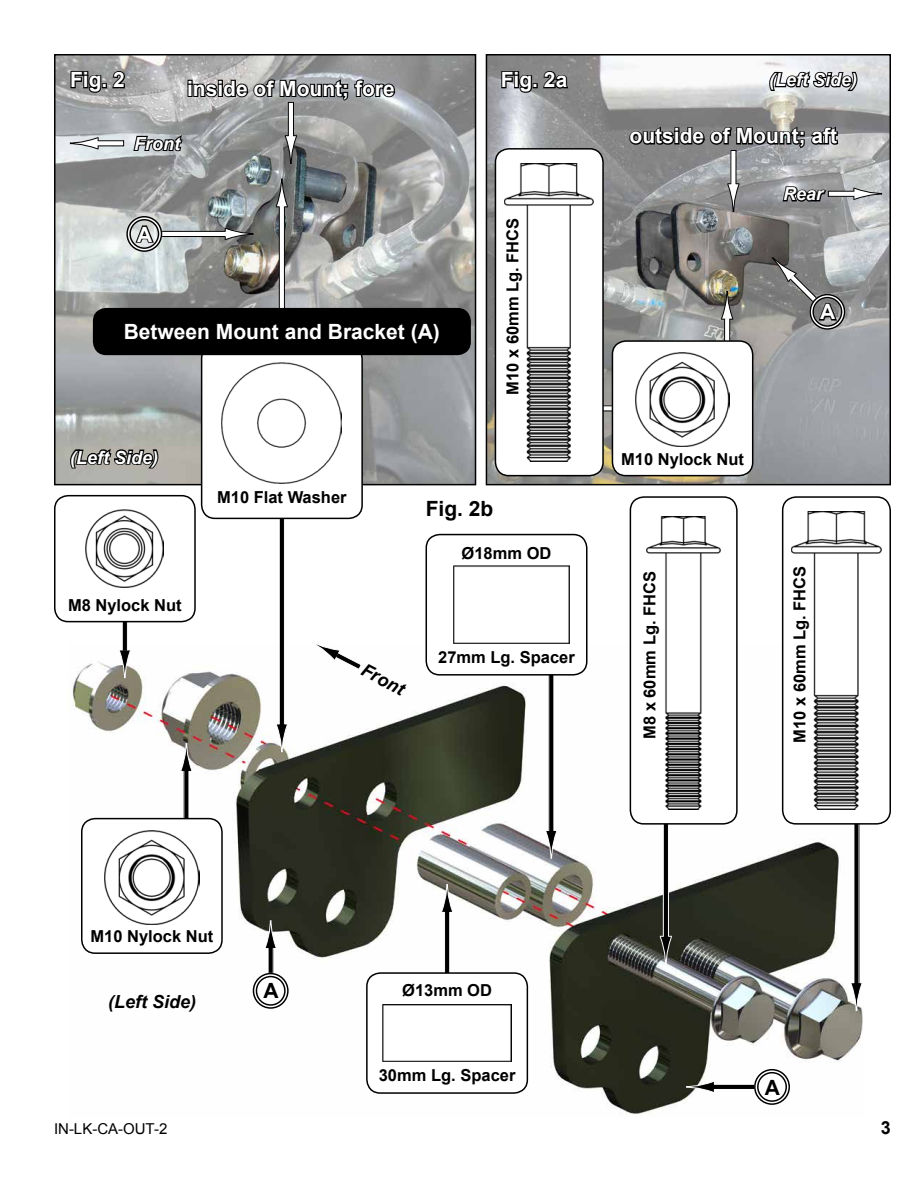
<style>
.page{position:relative;width:918px;height:1188px;background:#fff}
.page>*{position:absolute;margin:0;border:0;box-sizing:border-box;transform-origin:0 0}
.t1{font:700 21px "Arial";color:#fff}
.t2{font:700 21px "Arial";color:#000}
.t3{font:italic 700 18px "Arial";color:#fff}
.t4{font:italic 700 18px "Arial";color:#000}
.t5{font:700 18px "Arial";color:#000}
.t6{font:700 16.5px "Arial";color:#000}
.t7{font:15px "Arial";color:#000}
</style>
<div class="page">
<img style="left:71px;top:644px;width:792px;height:471px">
<div style="left:549px;top:642px;width:5px;height:189px;background:#000"></div>
<div style="left:548px;top:641px;width:6px;height:190px;border:1px solid #fff"></div>
<svg style="left:545px;top:830px;width:13px;height:29px"></svg>
<div style="left:854px;top:802px;width:5px;height:181px;background:#000"></div>
<svg style="left:850px;top:982px;width:13px;height:29px"></svg>
<div style="left:426px;top:535px;width:161px;height:140px;background:#fff;border-radius:14px"></div>
<div style="left:426px;top:534px;width:162px;height:142px;border:2px solid #000;border-radius:14px"></div>
<div style="left:445px;top:912px;width:5px;height:129px;background:#000"></div>
<div style="left:444px;top:912px;width:6px;height:129px;border:1px solid #fff"></div>
<svg style="left:441px;top:885px;width:13px;height:28px"></svg>
<div style="left:367px;top:973px;width:160px;height:120px;background:#fff;border-radius:14px"></div>
<div style="left:366px;top:972px;width:162px;height:122px;border:2px solid #000;border-radius:14px"></div>
<img style="left:382px;top:1005px;width:130px;height:56px">
<div style="left:184px;top:771px;width:5px;height:129px;background:#000"></div>
<svg style="left:180px;top:744px;width:13px;height:28px"></svg>
<div style="left:82px;top:819px;width:140px;height:134px;background:#fff;border-radius:14px"></div>
<div style="left:81px;top:818px;width:142px;height:136px;border:2px solid #000;border-radius:14px"></div>
<svg style="left:140px;top:924px;width:23px;height:1px"></svg>
<img style="left:105px;top:830px;width:94px;height:94px">
<div style="left:122px;top:517px;width:5px;height:133px;background:#000"></div>
<div style="left:122px;top:516px;width:6px;height:135px;border:1px solid #fff"></div>
<svg style="left:118px;top:649px;width:13px;height:29px"></svg>
<div style="left:55px;top:496px;width:140px;height:126px;background:#fff;border-radius:14px"></div>
<div style="left:54px;top:495px;width:142px;height:127px;border:2px solid #000;border-radius:14px"></div>
<svg style="left:114px;top:587px;width:20px;height:1px"></svg>
<img style="left:86px;top:510px;width:78px;height:77px">
<div style="left:783px;top:497px;width:107px;height:327px;background:#fff;border-radius:14px"></div>
<div style="left:782px;top:496px;width:109px;height:329px;border:2px solid #000;border-radius:14px"></div>
<img style="left:791px;top:512px;width:90px;height:297px">
<div style="left:663px;top:756px;width:5px;height:181px;background:#000"></div>
<div style="left:663px;top:755px;width:6px;height:182px;border:1px solid #fff"></div>
<svg style="left:659px;top:936px;width:13px;height:29px"></svg>
<svg style="left:107px;top:991px;width:91px;height:23px"></svg>
<svg style="left:312px;top:644px;width:100px;height:54px"></svg>
<div style="left:268px;top:948px;width:5px;height:29px;background:#000"></div>
<svg style="left:264px;top:921px;width:13px;height:28px"></svg>
<svg style="left:260px;top:980px;width:22px;height:21px"></svg>
<div style="left:253px;top:973px;width:36px;height:36px;border:4px solid #fff;border-radius:50%"></div>
<div style="left:253px;top:973px;width:36px;height:36px;border:1px solid #000;border-radius:50%"></div>
<div style="left:256px;top:976px;width:30px;height:30px;border:1px solid #000;border-radius:50%"></div>
<div style="left:714px;top:1084px;width:43px;height:5px;background:#000"></div>
<div style="left:714px;top:1084px;width:44px;height:6px;border:1px solid #fff"></div>
<svg style="left:686px;top:1080px;width:29px;height:14px"></svg>
<svg style="left:762px;top:1077px;width:21px;height:20px"></svg>
<div style="left:754px;top:1069px;width:36px;height:36px;border:4px solid #fff;border-radius:50%"></div>
<div style="left:754px;top:1069px;width:36px;height:36px;border:1px solid #000;border-radius:50%"></div>
<div style="left:757px;top:1072px;width:30px;height:30px;border:1px solid #000;border-radius:50%"></div>
<img style="left:57px;top:57px;width:416px;height:425px">
<div style="left:54px;top:54px;width:422px;height:431px;border:2px solid #000"></div>
<svg style="left:69px;top:69px;width:58px;height:25px"></svg>
<svg style="left:132px;top:133px;width:52px;height:21px"></svg>
<div style="left:98px;top:141px;width:26px;height:5px;background:#fff"></div>
<svg style="left:70px;top:137px;width:29px;height:13px"></svg>
<svg style="left:69px;top:446px;width:91px;height:24px"></svg>
<svg style="left:187px;top:65px;width:210px;height:37px"></svg>
<div style="left:288px;top:102px;width:5px;height:34px;background:#fff"></div>
<div style="left:288px;top:102px;width:6px;height:34px;border:1px solid #000"></div>
<svg style="left:284px;top:135px;width:14px;height:29px"></svg>
<div style="left:160px;top:231px;width:66px;height:6px;background:#fff"></div>
<div style="left:160px;top:231px;width:66px;height:6px;border:1px solid #000"></div>
<svg style="left:225px;top:227px;width:29px;height:14px"></svg>
<svg style="left:134px;top:224px;width:22px;height:20px"></svg>
<div style="left:126px;top:216px;width:36px;height:36px;border:4px solid #fff;border-radius:50%"></div>
<div style="left:126px;top:216px;width:36px;height:36px;border:1px solid #000;border-radius:50%"></div>
<div style="left:129px;top:219px;width:30px;height:30px;border:1px solid #000;border-radius:50%"></div>
<div style="left:279px;top:398px;width:5px;height:326px;background:#000"></div>
<div style="left:279px;top:398px;width:6px;height:327px;border:1px solid #fff"></div>
<svg style="left:275px;top:723px;width:13px;height:29px"></svg>
<div style="left:279px;top:206px;width:5px;height:118px;background:#fff"></div>
<div style="left:279px;top:206px;width:6px;height:118px;border:1px solid #000"></div>
<svg style="left:275px;top:179px;width:13px;height:29px"></svg>
<div style="left:202px;top:345px;width:160px;height:173px;background:#fff;border-radius:14px"></div>
<div style="left:201px;top:345px;width:162px;height:174px;border:2px solid #000;border-radius:14px"></div>
<div style="left:93px;top:308px;width:378px;height:47px;background:#000;border-radius:14px"></div>
<img style="left:489px;top:57px;width:399px;height:425px">
<div style="left:486px;top:54px;width:405px;height:431px;border:2px solid #000"></div>
<svg style="left:500px;top:68px;width:70px;height:26px"></svg>
<svg style="left:628px;top:113px;width:211px;height:37px"></svg>
<svg style="left:768px;top:69px;width:91px;height:23px"></svg>
<div style="left:828px;top:191px;width:26px;height:5px;background:#fff"></div>
<div style="left:828px;top:191px;width:27px;height:6px;border:1px solid #000"></div>
<svg style="left:853px;top:187px;width:29px;height:13px"></svg>
<svg style="left:781px;top:185px;width:47px;height:19px"></svg>
<div style="left:731px;top:150px;width:5px;height:34px;background:#fff"></div>
<svg style="left:727px;top:183px;width:13px;height:29px"></svg>
<svg style="left:772px;top:258px;width:67px;height:64px"></svg>
<div style="left:809px;top:294px;width:36px;height:36px;border:4px solid #fff;border-radius:50%"></div>
<div style="left:809px;top:294px;width:36px;height:36px;border:1px solid #000;border-radius:50%"></div>
<div style="left:812px;top:297px;width:30px;height:30px;border:1px solid #000;border-radius:50%"></div>
<div style="left:567px;top:406px;width:100px;height:5px;background:#fff"></div>
<div style="left:495px;top:149px;width:108px;height:327px;background:#fff;border-radius:14px"></div>
<div style="left:495px;top:148px;width:109px;height:328px;border:2px solid #000;border-radius:14px"></div>
<img style="left:504px;top:163px;width:90px;height:298px">
<div style="left:725px;top:319px;width:5px;height:100px;background:#fff"></div>
<div style="left:724px;top:318px;width:6px;height:101px;border:1px solid #000"></div>
<svg style="left:721px;top:291px;width:13px;height:29px"></svg>
<div style="left:612px;top:341px;width:141px;height:135px;background:#fff;border-radius:14px"></div>
<div style="left:612px;top:340px;width:141px;height:136px;border:2px solid #000;border-radius:14px"></div>
<img style="left:635px;top:353px;width:95px;height:94px">
<div style="left:630px;top:497px;width:107px;height:327px;background:#fff;border-radius:14px"></div>
<div style="left:630px;top:496px;width:108px;height:329px;border:2px solid #000;border-radius:14px"></div>
<img style="left:647px;top:517px;width:74px;height:292px">
<img style="left:222px;top:363px;width:120px;height:120px">
<img style="left:453px;top:566px;width:116px;height:78px">
<p class="t1" style="left:70px;top:66px;width:56px">Fig. 2</p>
<p class="t1" style="left:187px;top:74px;width:209px">inside of Mount; fore</p>
<p class="t3" style="left:134px;top:132px;width:47px">Front</p>
<p class="t1" style="left:501px;top:66px;width:68px">Fig. 2a</p>
<p class="t1" style="left:137px;top:220px;width:17px">A</p>
<p class="t1" style="left:124px;top:318px;width:318px">Between Mount and Bracket (A)</p>
<p class="t6" style="left:502px;top:395px;width:178px;rotate:-90deg">M10 x 60mm Lg. FHCS</p>
<p class="t3" style="left:70px;top:445px;width:90px">(Left Side)</p>
<p class="t6" style="left:217px;top:486px;width:131px">M10 Flat Washer</p>
<p class="t2" style="left:426px;top:495px;width:69px">Fig. 2b</p>
<p class="t6" style="left:68px;top:594px;width:115px">M8 Nylock Nut</p>
<p class="t6" style="left:462px;top:542px;width:91px">Ø18mm OD</p>
<p class="t4" style="left:368px;top:658px;width:47px;rotate:27deg">Front</p>
<p class="t6" style="left:438px;top:646px;width:138px">27mm Lg. Spacer</p>
<p class="t3" style="left:769px;top:68px;width:90px">(Left Side)</p>
<p class="t1" style="left:630px;top:122px;width:209px">outside of Mount; aft</p>
<p class="t3" style="left:783px;top:182px;width:42px">Rear</p>
<p class="t1" style="left:820px;top:298px;width:17px">A</p>
<p class="t6" style="left:621px;top:448px;width:124px">M10 Nylock Nut</p>
<p class="t6" style="left:639px;top:739px;width:169px;rotate:-90deg">M8 x 60mm Lg. FHCS</p>
<p class="t6" style="left:789px;top:743px;width:178px;rotate:-90deg">M10 x 60mm Lg. FHCS</p>
<p class="t6" style="left:90px;top:925px;width:124px">M10 Nylock Nut</p>
<p class="t4" style="left:108px;top:990px;width:90px">(Left Side)</p>
<p class="t2" style="left:263px;top:977px;width:17px">A</p>
<p class="t6" style="left:402px;top:980px;width:91px">Ø13mm OD</p>
<p class="t6" style="left:379px;top:1065px;width:138px">30mm Lg. Spacer</p>
<p class="t2" style="left:765px;top:1073px;width:17px">A</p>
<p class="t7" style="left:54px;top:1119px;width:115px">IN-LK-CA-OUT-2</p>
<p class="t5" style="left:881px;top:1116px;width:12px">3</p>
</div>
